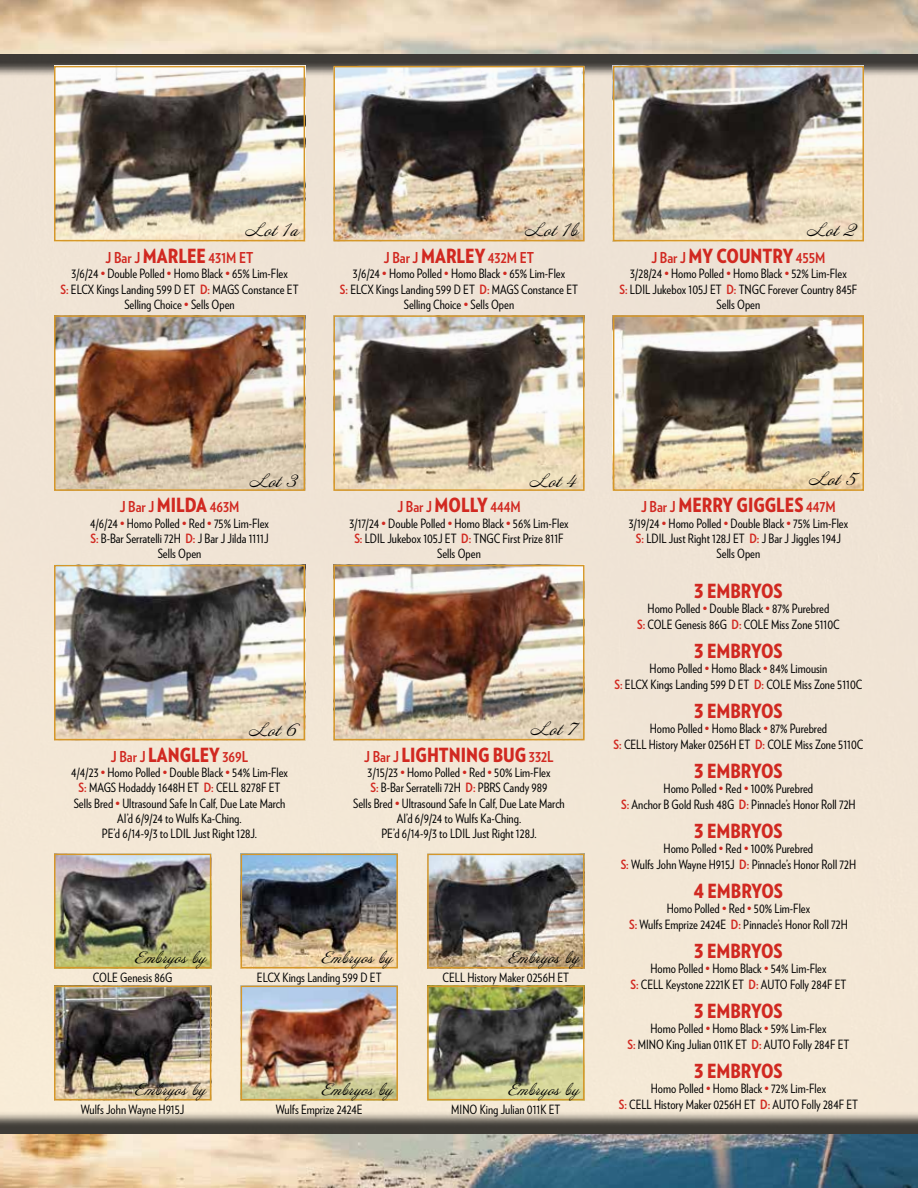
<style>
.page{position:relative;width:918px;height:1188px;background:#fff}
.page>*{position:absolute;margin:0;border:0;box-sizing:border-box;transform-origin:0 0}
.t1{font:900 19.5px "Verlag Condensed";color:#d12921}
.t2{font:16.5px "Annabelle JF";color:#000}
.t3{font:700 15px "Verlag Condensed";color:#d12921}
.t4{font:15px "Annabelle JF";color:#000}
.t5{font:12.75px/15.3px "Verlag Condensed";color:#000;text-align:center}
.s1{font-weight:900;font-size:19.5px}
.s2{font-weight:700;color:#d12921}
.s3{font-weight:700;font-size:15px}
</style>
<div class="page">
<div style="left:0;top:77px;width:918px;height:1034px;background:#f1e5d6"></div>
<div style="left:0;top:1111px;width:918px;height:77px;background:#000;opacity:.75"></div>
<img style="left:0;top:1134px;width:918px;height:54px">
<div style="left:0;top:0;width:918px;height:77px;background:#000;opacity:.75"></div>
<img style="left:0;top:0;width:918px;height:54px">
<img style="left:57px;top:69px;width:245px;height:169px">
<div style="left:54px;top:66px;width:251px;height:175px;border:2px solid #d59729"></div>
<img style="left:336px;top:69px;width:246px;height:169px">
<div style="left:333px;top:66px;width:252px;height:175px;border:2px solid #d59729"></div>
<img style="left:336px;top:318px;width:246px;height:170px">
<div style="left:333px;top:315px;width:252px;height:176px;border:2px solid #d59729"></div>
<img style="left:616px;top:318px;width:245px;height:170px">
<div style="left:613px;top:315px;width:251px;height:176px;border:2px solid #d59729"></div>
<img style="left:616px;top:69px;width:245px;height:169px">
<div style="left:613px;top:66px;width:251px;height:175px;border:2px solid #d59729"></div>
<img style="left:57px;top:318px;width:245px;height:170px">
<div style="left:54px;top:315px;width:251px;height:176px;border:2px solid #d59729"></div>
<img style="left:336px;top:568px;width:246px;height:169px">
<div style="left:333px;top:565px;width:252px;height:175px;border:2px solid #d59729"></div>
<img style="left:57px;top:568px;width:245px;height:169px">
<div style="left:54px;top:565px;width:251px;height:175px;border:2px solid #d59729"></div>
<img style="left:57px;top:857px;width:151px;height:108px">
<div style="left:54px;top:854px;width:157px;height:114px;border:2px solid #d59729"></div>
<img style="left:244px;top:857px;width:151px;height:108px">
<div style="left:241px;top:854px;width:157px;height:114px;border:2px solid #d59729"></div>
<img style="left:430px;top:857px;width:152px;height:108px">
<div style="left:427px;top:854px;width:158px;height:114px;border:2px solid #d59729"></div>
<img style="left:57px;top:989px;width:151px;height:108px">
<div style="left:54px;top:986px;width:157px;height:114px;border:2px solid #d59729"></div>
<img style="left:244px;top:989px;width:151px;height:108px">
<div style="left:241px;top:986px;width:157px;height:114px;border:2px solid #d59729"></div>
<img style="left:430px;top:989px;width:152px;height:108px">
<div style="left:427px;top:986px;width:158px;height:114px;border:2px solid #d59729"></div>
<p class="t2" style="left:245px;top:219px;width:55px">Lot 1a</p>
<p class="t3" style="left:106px;top:246px;width:149px">J Bar J <span class="s1">MARLEE</span> 431M ET</p>
<p class="t5" style="left:61px;top:265px;width:240px">3/6/24 <span class="s2">•</span> Double Polled <span class="s2">•</span> Homo Black <span class="s2">•</span> 65% Lim-Flex<br><span class="s2">S:</span> ELCX Kings Landing 599 D ET <span class="s2">D:</span> MAGS Constance ET<br>Selling Choice <span class="s2">•</span> Sells Open</p>
<p class="t2" style="left:525px;top:219px;width:55px">Lot 1b</p>
<p class="t3" style="left:384px;top:246px;width:152px">J Bar J <span class="s1">MARLEY</span> 432M ET</p>
<p class="t5" style="left:340px;top:265px;width:240px">3/6/24 <span class="s2">•</span> Homo Polled <span class="s2">•</span> Homo Black <span class="s2">•</span> 65% Lim-Flex<br><span class="s2">S:</span> ELCX Kings Landing 599 D ET <span class="s2">D:</span> MAGS Constance ET<br>Selling Choice <span class="s2">•</span> Sells Open</p>
<p class="t2" style="left:807px;top:219px;width:52px">Lot 2</p>
<p class="t3" style="left:651px;top:246px;width:176px">J Bar J <span class="s1">MY COUNTRY</span> 455M</p>
<p class="t5" style="left:620px;top:265px;width:239px">3/28/24 <span class="s2">•</span> Homo Polled <span class="s2">•</span> Homo Black <span class="s2">•</span> 52% Lim-Flex<br><span class="s2">S:</span> LDIL Jukebox 105J ET <span class="s2">D:</span> TNGC Forever Country 845F<br>Sells Open</p>
<p class="t2" style="left:249px;top:470px;width:51px">Lot 3</p>
<p class="t3" style="left:120px;top:496px;width:121px">J Bar J <span class="s1">MILDA</span> 463M</p>
<p class="t5" style="left:90px;top:515px;width:180px">4/6/24 <span class="s2">•</span> Homo Polled <span class="s2">•</span> Red <span class="s2">•</span> 75% Lim-Flex<br><span class="s2">S:</span> B-Bar Serratelli 72H <span class="s2">D:</span> J Bar J Jilda 1111J<br>Sells Open</p>
<p class="t2" style="left:530px;top:470px;width:50px">Lot 4</p>
<p class="t3" style="left:397px;top:496px;width:125px">J Bar J <span class="s1">MOLLY</span> 444M</p>
<p class="t5" style="left:349px;top:515px;width:221px">3/17/24 <span class="s2">•</span> Double Polled <span class="s2">•</span> Homo Black <span class="s2">•</span> 56% Lim-Flex<br><span class="s2">S:</span> LDIL Jukebox 105J ET <span class="s2">D:</span> TNGC First Prize 811F<br>Sells Open</p>
<p class="t2" style="left:249px;top:720px;width:51px">Lot 6</p>
<p class="t3" style="left:111px;top:745px;width:139px">J Bar J <span class="s1">LANGLEY</span> 369L</p>
<p class="t5" style="left:71px;top:764px;width:218px">4/4/23 <span class="s2">•</span> Homo Polled <span class="s2">•</span> Double Black <span class="s2">•</span> 54% Lim-Flex <span class="s2">S:</span> MAGS Hodaddy 1648H ET <span class="s2">D:</span> CELL 8278F ET Sells Bred <span class="s2">•</span> Ultrasound Safe In Calf, Due Late March AI’d 6/9/24 to Wulfs Ka-Ching.<br>PE’d 6/14-9/3 to LDIL Just Right 128J.</p>
<p class="t2" style="left:531px;top:718px;width:49px">Lot 7</p>
<h1 class="t1" style="left:364px;top:740px;width:191px"><span class="s3">J Bar J</span> LIGHTNING BUG <span class="s3">332L</span></h1>
<p class="t5" style="left:353px;top:764px;width:213px">3/15/23 <span class="s2">•</span> Homo Polled <span class="s2">•</span> Red <span class="s2">•</span> 50% Lim-Flex<br><span class="s2">S:</span> B-Bar Serratelli 72H <span class="s2">D:</span> PBRS Candy 989<br>Sells Bred <span class="s2">•</span> Ultrasound Safe In Calf, Due Late March AI’d 6/9/24 to Wulfs Ka-Ching.<br>PE’d 6/14-9/3 to LDIL Just Right 128J.</p>
<p class="t4" style="left:135px;top:948px;width:72px">Embryos by</p>
<p class="t4" style="left:322px;top:948px;width:72px">Embryos by</p>
<p class="t4" style="left:508px;top:948px;width:72px">Embryos by</p>
<p class="t5" style="left:93px;top:969px;width:81px">COLE Genesis 86G</p>
<p class="t5" style="left:257px;top:969px;width:126px">ELCX Kings Landing 599 D ET</p>
<p class="t5" style="left:443px;top:969px;width:128px">CELL History Maker 0256H ET</p>
<p class="t4" style="left:135px;top:1080px;width:72px">Embryos by</p>
<p class="t4" style="left:322px;top:1080px;width:72px">Embryos by</p>
<p class="t4" style="left:508px;top:1080px;width:72px">Embryos by</p>
<p class="t5" style="left:81px;top:1101px;width:105px">Wulfs John Wayne H915J</p>
<p class="t5" style="left:276px;top:1101px;width:88px">Wulfs Emprize 2424E</p>
<p class="t5" style="left:451px;top:1101px;width:111px">MINO King Julian 011K ET</p>
<p class="t2" style="left:809px;top:469px;width:50px">Lot 5</p>
<h1 class="t1" style="left:641px;top:490px;width:196px"><span class="s3">J Bar J</span> MERRY GIGGLES <span class="s3">447M</span></h1>
<p class="t5" style="left:629px;top:515px;width:221px">3/19/24 <span class="s2">•</span> Homo Polled <span class="s2">•</span> Double Black <span class="s2">•</span> 75% Lim-Flex<br><span class="s2">S:</span> LDIL Just Right 128J ET <span class="s2">D:</span> J Bar J Jiggles 194J<br>Sells Open</p>
<h1 class="t1" style="left:694px;top:576px;width:90px">3 EMBRYOS</h1>
<p class="t5" style="left:637px;top:601px;width:204px">Homo Polled <span class="s2">•</span> Double Black <span class="s2">•</span> 87% Purebred<br><span class="s2">S:</span> COLE Genesis 86G <span class="s2">D:</span> COLE Miss Zone 5110C</p>
<h1 class="t1" style="left:694px;top:636px;width:90px">3 EMBRYOS</h1>
<p class="t5" style="left:615px;top:661px;width:249px">Homo Polled <span class="s2">•</span> Homo Black <span class="s2">•</span> 84% Limousin<br><span class="s2">S:</span> ELCX Kings Landing 599 D ET <span class="s2">D:</span> COLE Miss Zone 5110C</p>
<h1 class="t1" style="left:694px;top:696px;width:90px">3 EMBRYOS</h1>
<p class="t5" style="left:614px;top:721px;width:251px">Homo Polled <span class="s2">•</span> Homo Black <span class="s2">•</span> 87% Purebred<br><span class="s2">S:</span> CELL History Maker 0256H ET <span class="s2">D:</span> COLE Miss Zone 5110C</p>
<h1 class="t1" style="left:694px;top:756px;width:90px">3 EMBRYOS</h1>
<p class="t5" style="left:621px;top:781px;width:236px">Homo Polled <span class="s2">•</span> Red <span class="s2">•</span> 100% Purebred<br><span class="s2">S:</span> Anchor B Gold Rush 48G <span class="s2">D:</span> Pinnacle’s Honor Roll 72H</p>
<h1 class="t1" style="left:694px;top:816px;width:90px">3 EMBRYOS</h1>
<p class="t5" style="left:621px;top:841px;width:237px">Homo Polled <span class="s2">•</span> Red <span class="s2">•</span> 100% Purebred<br><span class="s2">S:</span> Wulfs John Wayne H915J <span class="s2">D:</span> Pinnacle’s Honor Roll 72H</p>
<h1 class="t1" style="left:694px;top:876px;width:91px">4 EMBRYOS</h1>
<p class="t5" style="left:629px;top:901px;width:220px">Homo Polled <span class="s2">•</span> Red <span class="s2">•</span> 50% Lim-Flex<br><span class="s2">S:</span> Wulfs Emprize 2424E <span class="s2">D:</span> Pinnacle’s Honor Roll 72H</p>
<h1 class="t1" style="left:694px;top:936px;width:90px">3 EMBRYOS</h1>
<p class="t5" style="left:630px;top:961px;width:218px">Homo Polled <span class="s2">•</span> Homo Black <span class="s2">•</span> 54% Lim-Flex<br><span class="s2">S:</span> CELL Keystone 2221K ET <span class="s2">D:</span> AUTO Folly 284F ET</p>
<h1 class="t1" style="left:694px;top:996px;width:90px">3 EMBRYOS</h1>
<p class="t5" style="left:627px;top:1021px;width:223px">Homo Polled <span class="s2">•</span> Homo Black <span class="s2">•</span> 59% Lim-Flex<br><span class="s2">S:</span> MINO King Julian 011K ET <span class="s2">D:</span> AUTO Folly 284F ET</p>
<h1 class="t1" style="left:694px;top:1056px;width:90px">3 EMBRYOS</h1>
<p class="t5" style="left:619px;top:1081px;width:241px">Homo Polled <span class="s2">•</span> Homo Black <span class="s2">•</span> 72% Lim-Flex<br><span class="s2">S:</span> CELL History Maker 0256H ET <span class="s2">D:</span> AUTO Folly 284F ET</p>
</div>
